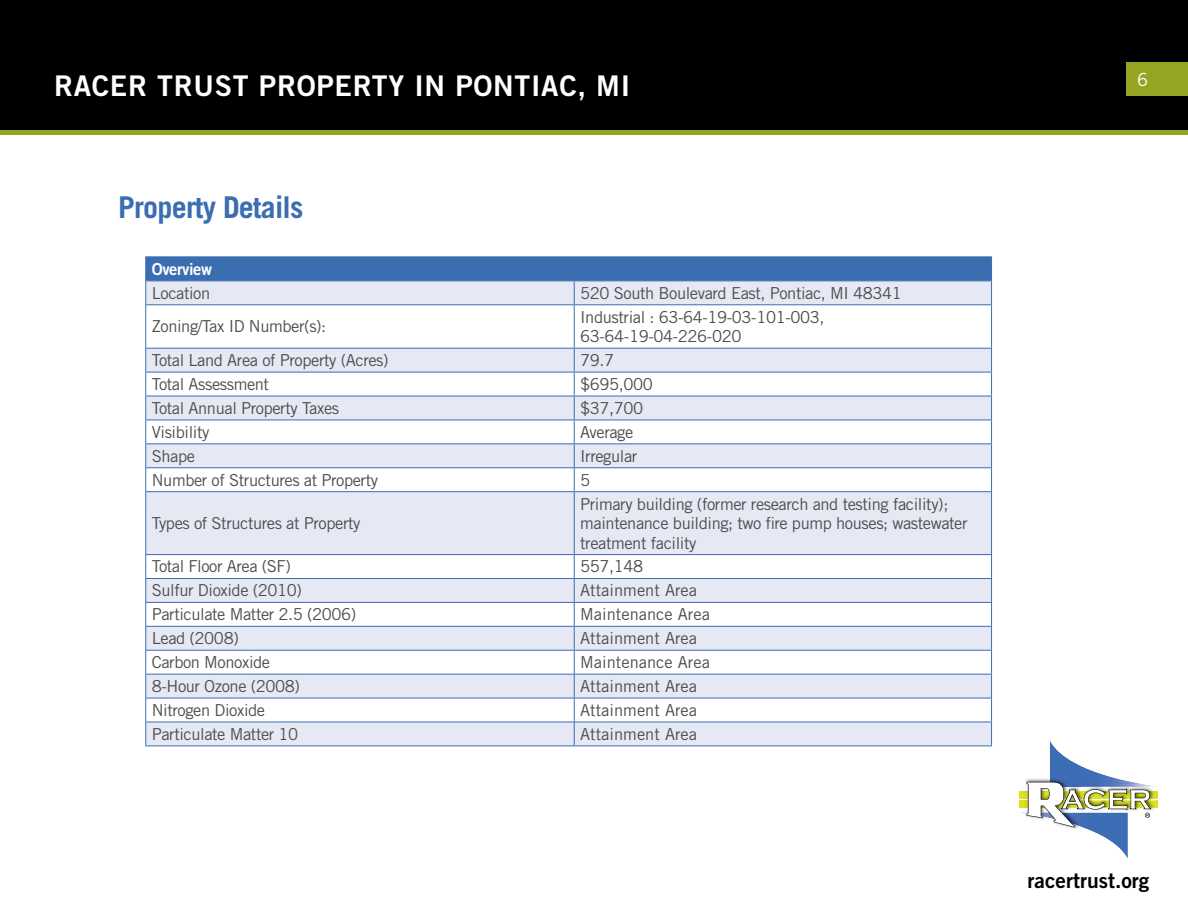
<style>
.page{position:relative;width:1188px;height:918px;background:#fff}
.page>*{position:absolute;margin:0;border:0;box-sizing:border-box;transform-origin:0 0}
.t1{font:700 30px "Trade Gothic LT Std";letter-spacing:-.025em;color:#3b6db1}
.t2{font:28.5px "Trade Gothic LT Std Bd 2";letter-spacing:.025em;color:#fff}
.t3{font:21px "Trade Gothic LT Std Bd 2";color:#000}
.t4{font:18px "Trade Gothic LT Std";color:#fff}
.t5{font:16.5px/19.5px "Trade Gothic LT Std";letter-spacing:-.025em;color:#4d4d4f}
.t6{font:16.5px "Trade Gothic LT Std";color:#4d4d4f}
.t7{font:16.5px "Trade Gothic LT Std Bd 2";letter-spacing:-.025em;color:#fff}
</style>
<div class="page">
<div style="left:1px;top:1px;width:1186px;height:131px;background:#000"></div>
<div style="left:0;top:0;width:1188px;height:133px;border:2px solid #000"></div>
<div style="left:1126px;top:62px;width:62px;height:34px;background:#96a424"></div>
<div style="left:0;top:130px;width:1188px;height:5px;background:#96a424"></div>
<div style="left:1019px;top:791px;width:139px;height:7px;background:#dbe120"></div>
<div style="left:1019px;top:801px;width:139px;height:7px;background:#dbe120"></div>
<svg style="left:1021px;top:741px;width:137px;height:117px"></svg>
<svg style="left:146px;top:555px;width:845px;height:191px;fill:#e6e8f4"></svg>
<div style="left:146px;top:492px;width:845px;height:62px;background:#e6e8f4"></div>
<hr style="left:145px;top:492px;width:1px;height:62px;background:#3b6db1">
<hr style="left:574px;top:492px;width:1px;height:62px;background:#3b6db1">
<hr style="left:991px;top:492px;width:1px;height:62px;background:#3b6db1">
<hr style="left:145px;top:554px;width:429px;height:1px;background:#3b6db1">
<hr style="left:574px;top:554px;width:418px;height:1px;background:#3b6db1">
<hr style="left:145px;top:578px;width:429px;height:1px;background:#3b6db1">
<hr style="left:574px;top:578px;width:418px;height:1px;background:#3b6db1">
<hr style="left:145px;top:602px;width:429px;height:1px;background:#3b6db1">
<hr style="left:574px;top:602px;width:418px;height:1px;background:#3b6db1">
<hr style="left:145px;top:626px;width:429px;height:1px;background:#3b6db1">
<hr style="left:574px;top:626px;width:418px;height:1px;background:#3b6db1">
<hr style="left:145px;top:650px;width:429px;height:1px;background:#3b6db1">
<hr style="left:574px;top:650px;width:418px;height:1px;background:#3b6db1">
<hr style="left:145px;top:674px;width:429px;height:1px;background:#3b6db1">
<hr style="left:574px;top:674px;width:418px;height:1px;background:#3b6db1">
<hr style="left:145px;top:698px;width:429px;height:1px;background:#3b6db1">
<hr style="left:574px;top:698px;width:418px;height:1px;background:#3b6db1">
<hr style="left:145px;top:722px;width:429px;height:1px;background:#3b6db1">
<svg style="left:145px;top:555px;width:1px;height:191px"></svg>
<hr style="left:574px;top:722px;width:418px;height:1px;background:#3b6db1">
<svg style="left:574px;top:555px;width:1px;height:191px"></svg>
<svg style="left:991px;top:555px;width:1px;height:191px"></svg>
<hr style="left:145px;top:746px;width:429px;height:1px;background:#3b6db1">
<hr style="left:574px;top:746px;width:418px;height:1px;background:#3b6db1">
<hr style="left:145px;top:256px;width:429px;height:1px;background:#3b6db1">
<hr style="left:574px;top:256px;width:418px;height:1px;background:#3b6db1">
<svg style="left:145px;top:257px;width:847px;height:235px"></svg>
<hr style="left:145px;top:280px;width:429px;height:1px;background:#3b6db1">
<hr style="left:574px;top:280px;width:418px;height:1px;background:#3b6db1">
<h2 class="t2" style="left:54px;top:68px;width:578px">RACER TRUST PROPERTY IN PONTIAC, MI</h2>
<h1 class="t1" style="left:118px;top:189px;width:187px">Property Details</h1>
<p class="t7" style="left:152px;top:259px;width:62px">Overview</p>
<p class="t5" style="left:152px;top:283px;width:60px">Location</p>
<p class="t5" style="left:580px;top:283px;width:323px">520 South Boulevard East, Pontiac, MI 48341</p>
<p class="t5" style="left:152px;top:317px;width:176px">Zoning/Tax ID Number(s):</p>
<p class="t5" style="left:580px;top:307px;width:246px">Industrial : 63-64-19-03-101-003,<br>63-64-19-04-226-020</p>
<p class="t5" style="left:152px;top:350px;width:238px">Total Land Area of Property (Acres)</p>
<p class="t5" style="left:580px;top:350px;width:36px">79.7</p>
<p class="t5" style="left:152px;top:374px;width:119px">Total Assessment</p>
<p class="t5" style="left:580px;top:374px;width:74px">$695,000</p>
<p class="t5" style="left:152px;top:398px;width:189px">Total Annual Property Taxes</p>
<p class="t5" style="left:580px;top:398px;width:65px">$37,700</p>
<p class="t5" style="left:152px;top:422px;width:59px">Visibility</p>
<p class="t5" style="left:580px;top:422px;width:55px">Average</p>
<p class="t5" style="left:152px;top:446px;width:45px">Shape</p>
<p class="t5" style="left:580px;top:446px;width:59px">Irregular</p>
<p class="t5" style="left:152px;top:470px;width:228px">Number of Structures at Property</p>
<p class="t5" style="left:580px;top:470px;width:12px">5</p>
<p class="t5" style="left:152px;top:513px;width:210px">Types of Structures at Property</p>
<p class="t5" style="left:580px;top:494px;width:389px">Primary building (former research and testing facility); maintenance building; two fire pump houses; wastewater treatment facility</p>
<p class="t5" style="left:152px;top:557px;width:141px">Total Floor Area (SF)</p>
<p class="t5" style="left:580px;top:557px;width:65px">557,148</p>
<p class="t5" style="left:152px;top:581px;width:152px">Sulfur Dioxide (2010)</p>
<p class="t6" style="left:580px;top:581px;width:118px">Attainment Area</p>
<p class="t5" style="left:152px;top:604px;width:206px">Particulate Matter 2.5 (2006)</p>
<p class="t6" style="left:580px;top:604px;width:131px">Maintenance Area</p>
<p class="t5" style="left:152px;top:628px;width:89px">Lead (2008)</p>
<p class="t6" style="left:580px;top:628px;width:118px">Attainment Area</p>
<p class="t5" style="left:152px;top:652px;width:120px">Carbon Monoxide</p>
<p class="t6" style="left:580px;top:652px;width:131px">Maintenance Area</p>
<p class="t5" style="left:152px;top:676px;width:150px">8-Hour Ozone (2008)</p>
<p class="t6" style="left:580px;top:676px;width:118px">Attainment Area</p>
<p class="t5" style="left:152px;top:700px;width:115px">Nitrogen Dioxide</p>
<p class="t6" style="left:580px;top:700px;width:118px">Attainment Area</p>
<p class="t5" style="left:152px;top:724px;width:148px">Particulate Matter 10</p>
<p class="t6" style="left:580px;top:724px;width:118px">Attainment Area</p>
<p class="t4" style="left:1137px;top:68px;width:12px">6</p>
<p class="t3" style="left:1028px;top:867px;width:123px">racertrust.org</p>
</div>
